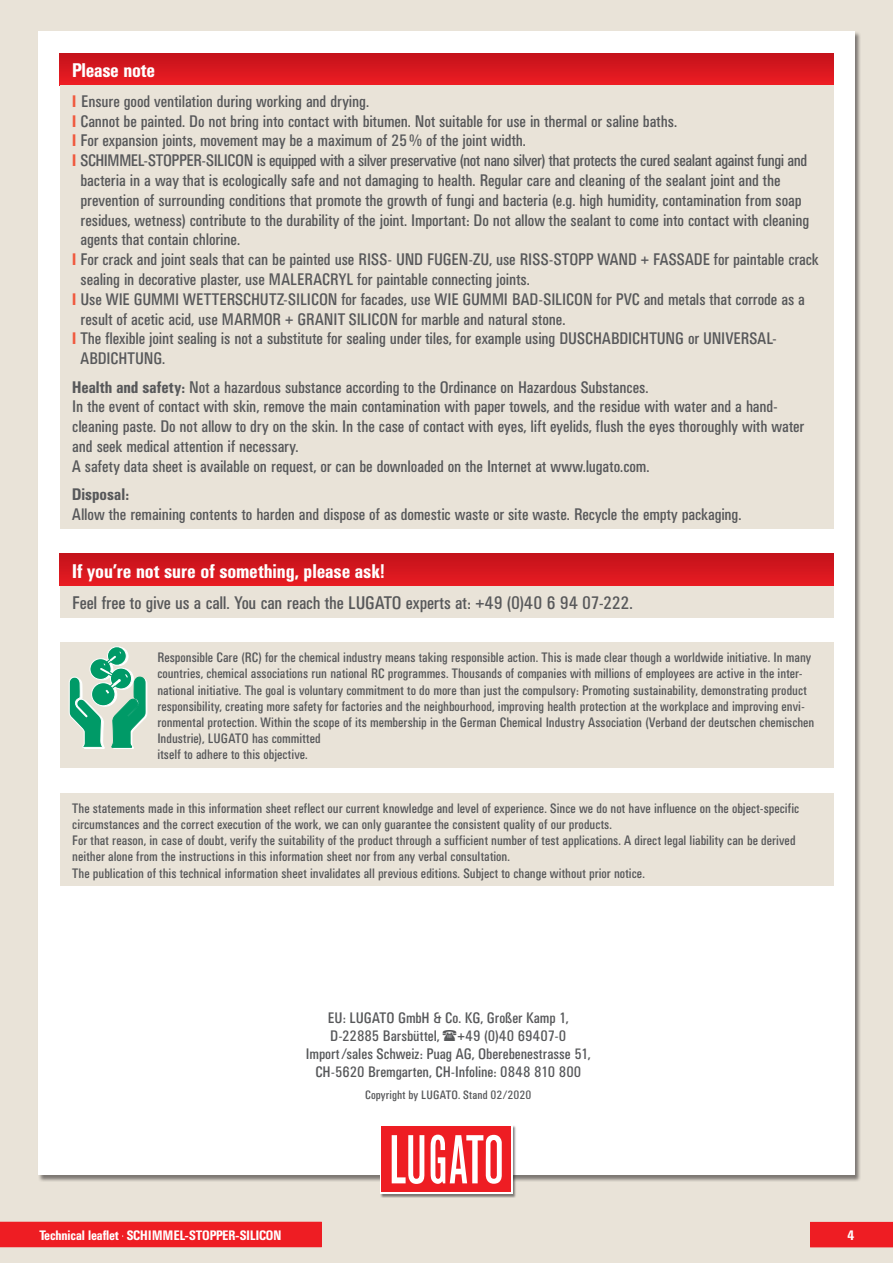
<style>
.page{position:relative;width:893px;height:1263px;background:#e9e3d8}
.page>*{position:absolute;margin:0;border:0;box-sizing:border-box;transform-origin:0 0}
.t1{font:500 condensed 19.5px "UN11";letter-spacing:.005em;color:#fff}
.t2{font:condensed 18px "UN11";color:#57585a}
.t3{font:condensed 16.5px/19.8px "UN11";color:#57585a}
.t4{font:500 condensed 16.5px "UN11";letter-spacing:.01em;color:#57585a}
.t5{font:condensed 15px/18px "UN11";letter-spacing:.005em;color:#57585a;text-align:center}
.t6{font:condensed 13.5px/16.2px "UN11";letter-spacing:.01em;color:#57585a}
.t7{font:500 condensed 13.5px "UN11";color:#fff}
.t8{font:condensed 12px "UN11";letter-spacing:.02em;color:#57585a}
.s1{font-weight:500;color:#f0593e}
.s2{font-weight:500}
</style>
<div class="page">
<div style="left:810px;top:1222px;width:83px;height:25px;background:#ee1d23"></div>
<div style="left:38px;top:31px;width:817px;height:1144px;background:#fff"></div>
<div style="left:380px;top:1125px;width:137px;height:73px;background:#231f20;opacity:.55"></div>
<svg style="left:380px;top:1125px;width:133px;height:69px"></svg>
<div style="left:382px;top:1126px;width:129px;height:66px;background:#ee1d23"></div>
<svg style="left:392px;top:1135px;width:32px;height:49px"></svg>
<svg style="left:430px;top:1135px;width:72px;height:49px"></svg>
<div style="left:0;top:1222px;width:322px;height:25px;background:#ee1d23"></div>
<div style="left:60px;top:53px;width:773px;height:32px;background:linear-gradient(to bottom,#c2121a,#ec1c23)"></div>
<div style="left:60px;top:85px;width:773px;height:443px;background:#e9e3d8"></div>
<div style="left:60px;top:643px;width:773px;height:125px;background:#e9e3d8"></div>
<div style="left:109px;top:647px;width:19px;height:19px;background:#fff;border-radius:50%"></div>
<div style="left:109px;top:647px;width:19px;height:19px;border:1px solid #fff;border-radius:50%"></div>
<svg style="left:107px;top:647px;width:19px;height:18px"></svg>
<div style="left:107px;top:647px;width:19px;height:18px;border:1px solid #fff;border-radius:50%"></div>
<svg style="left:69px;top:651px;width:78px;height:97px"></svg>
<div style="left:60px;top:793px;width:773px;height:93px;background:#e9e3d8"></div>
<div style="left:60px;top:554px;width:773px;height:32px;background:linear-gradient(to bottom,#c3121b,#e71b22)"></div>
<div style="left:60px;top:586px;width:773px;height:31px;background:#e9e3d8"></div>
<p class="t1" style="left:72px;top:59px;width:84px">Please note</p>
<p class="t3" style="left:72px;top:91px;width:298px"><span class="s1">I</span> Ensure good ventilation during working and drying.</p>
<p class="t3" style="left:72px;top:111px;width:606px"><span class="s1">I</span> Cannot be painted. Do not bring into contact with bitumen. Not suitable for use in thermal or saline baths.</p>
<p class="t3" style="left:72px;top:131px;width:455px"><span class="s1">I</span> For expansion joints, movement may be a maximum of 25% of the joint width.</p>
<p class="t3" style="left:72px;top:150px;width:736px"><span class="s1">I</span> SCHIMMEL-STOPPER-SILICON is equipped with a silver preservative (not nano silver) that protects the cured sealant against fungi and</p>
<p class="t3" style="left:81px;top:170px;width:701px">bacteria in a way that is ecologically safe and not damaging to health. Regular care and cleaning of the sealant joint and the</p>
<p class="t3" style="left:81px;top:190px;width:722px">prevention of surrounding conditions that promote the growth of fungi and bacteria (e.g. high humidity, contamination from soap</p>
<p class="t3" style="left:81px;top:210px;width:730px">residues, wetness) contribute to the durability of the joint. Important: Do not allow the sealant to come into contact with cleaning</p>
<p class="t3" style="left:81px;top:230px;width:161px">agents that contain chlorine.</p>
<p class="t3" style="left:72px;top:249px;width:748px"><span class="s1">I</span> For crack and joint seals that can be painted use RISS- UND FUGEN-ZU, use RISS-STOPP WAND + FASSADE for paintable crack</p>
<p class="t3" style="left:81px;top:269px;width:451px">sealing in decorative plaster, use MALERACRYL for paintable connecting joints.</p>
<p class="t3" style="left:72px;top:289px;width:734px"><span class="s1">I</span> Use WIE GUMMI WETTERSCHUTZ-SILICON for facades, use WIE GUMMI BAD-SILICON for PVC and metals that corrode as a</p>
<p class="t3" style="left:81px;top:309px;width:486px">result of acetic acid, use MARMOR + GRANIT SILICON for marble and natural stone.</p>
<p class="t3" style="left:72px;top:329px;width:706px"><span class="s1">I</span> The flexible joint sealing is not a substitute for sealing under tiles, for example using DUSCHABDICHTUNG or UNIVERSAL-</p>
<p class="t3" style="left:81px;top:348px;width:86px">ABDICHTUNG.</p>
<p class="t3" style="left:72px;top:377px;width:733px"><span class="s2">Health and safety:</span> Not a hazardous substance according to the Ordinance on Hazardous Substances.<br>In the event of contact with skin, remove the main contamination with paper towels, and the residue with water and a hand&shy;cleaning paste. Do not allow to dry on the skin. In the case of contact with eyes, lift eyelids, flush the eyes thoroughly with water and seek medical attention if necessary.<br>A safety data sheet is available on request, or can be downloaded on the Internet at www.lugato.com.</p>
<p class="t4" style="left:72px;top:485px;width:58px">Disposal:</p>
<p class="t3" style="left:72px;top:504px;width:671px">Allow the remaining contents to harden and dispose of as domestic waste or site waste. Recycle the empty packaging.</p>
<p class="t1" style="left:72px;top:560px;width:314px">If you’re not sure of something, please ask!</p>
<p class="t2" style="left:72px;top:592px;width:562px">Feel free to give us a call. You can reach the LUGATO experts at: +49 (0)40 6 94 07-222.</p>
<p class="t6" style="left:157px;top:649px;width:658px">Responsible Care (RC) for the chemical industry means taking responsible action. This is made clear though a worldwide initiative. In many countries, chemical associations run national RC programmes. Thousands of companies with millions of employees are active in the inter&shy;national initiative. The goal is voluntary commitment to do more than just the compulsory: Promoting sustainability, demonstrating product responsibility, creating more safety for factories and the neighbourhood, improving health protection at the workplace and improving envi&shy;ronmental protection. Within the scope of its membership in the German Chemical Industry Association (Verband der deutschen chemischen Industrie), LUGATO has committed<br>itself to adhere to this objective.</p>
<p class="t6" style="left:72px;top:800px;width:728px">The statements made in this information sheet reflect our current knowledge and level of experience. Since we do not have influence on the object-specific circumstances and the correct execution of the work, we can only guarantee the consistent quality of our products.<br>For that reason, in case of doubt, verify the suitability of the product through a sufficient number of test applications. A direct legal liability can be derived neither alone from the instructions in this information sheet nor from any verbal consultation.<br>The publication of this technical information sheet invalidates all previous editions. Subject to change without prior notice.</p>
<p class="t5" style="left:306px;top:1009px;width:286px">EU: LUGATO GmbH &amp; Co. KG, Großer Kamp 1, D-22885 Barsbüttel, +49 (0)40 69407-0<br>Import/sales Schweiz: Puag AG, Oberebenestrasse 51, CH-5620 Bremgarten, CH-Infoline: 0848 810 800</p>
<p class="t8" style="left:365px;top:1088px;width:168px">Copyright by LUGATO. Stand 02/2020</p>
<p class="t7" style="left:39px;top:1227px;width:243px">Technical leaflet SCHIMMEL-STOPPER-SILICON</p>
<p class="t7" style="left:847px;top:1227px;width:8px">4</p>
</div>
